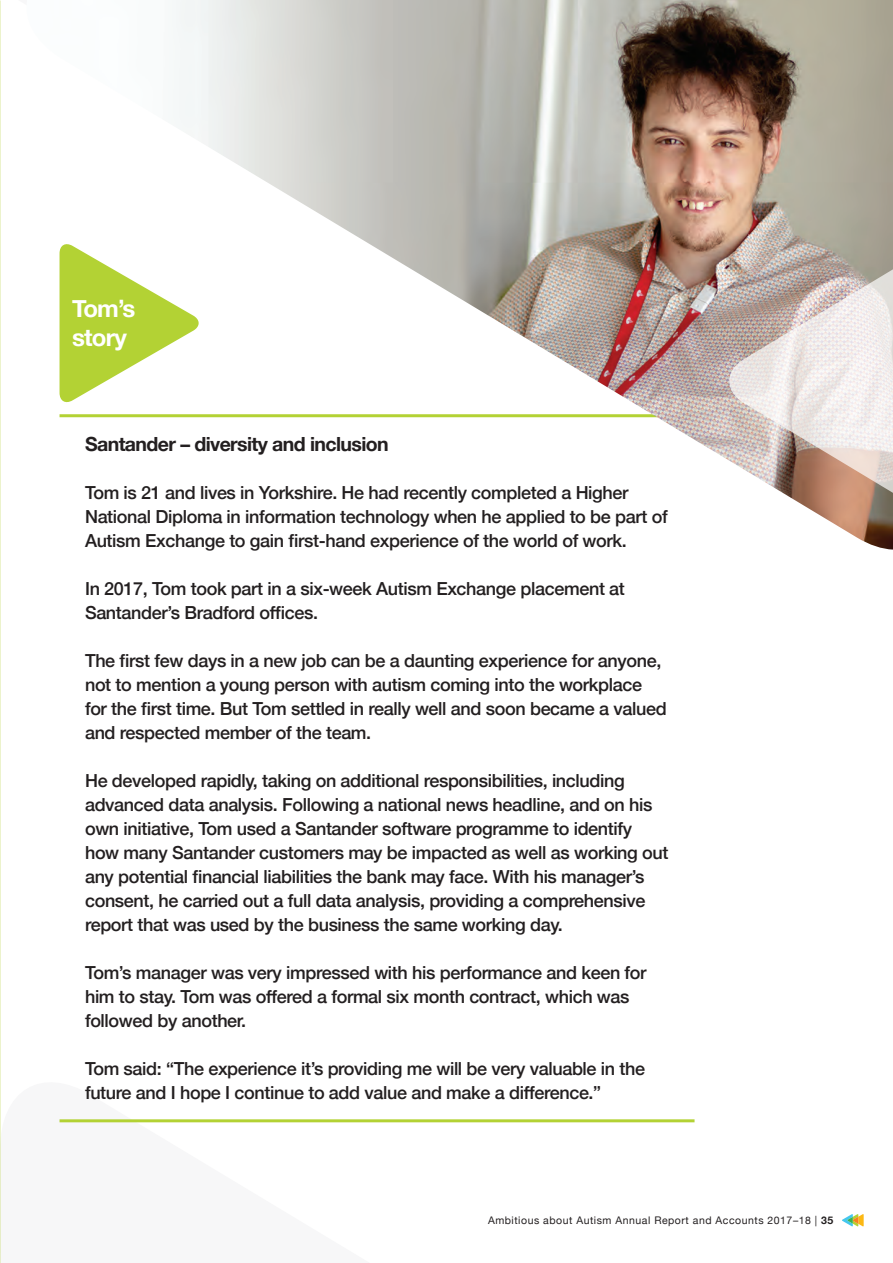
<style>
.page{position:relative;width:893px;height:1263px;background:#fff}
.page>*{position:absolute;margin:0;border:0;box-sizing:border-box;transform-origin:0 0}
.t1{font:700 24px "Helvetica Neue";letter-spacing:-.03em;color:#fff}
.Case_study_lime{font:700 19.5px "Helvetica Neue";letter-spacing:-.03em;color:#231f20}
.Case_study_lime-2{font:500 18px/24px "Helvetica Neue";letter-spacing:-.02em;color:#231f20}
.t2{font:10.5px "Helvetica Neue";letter-spacing:.05em;color:#231f20}
.s1{font-weight:700}
</style>
<div class="page">
<svg style="left:0;top:520px;width:225px;height:743px"></svg>
<hr style="left:60px;top:1119px;width:634px;height:3px;background:#b3d234">
<img style="left:25px;top:0;width:868px;height:550px">
<img style="left:728px;top:145px;width:165px;height:405px">
<p class="t1" style="left:72px;top:290px;width:65px">Tom’s</p>
<p class="t1" style="left:72px;top:319px;width:56px">story</p>
<p class="Case_study_lime" style="left:85px;top:429px;width:305px">Santander – diversity and inclusion</p>
<p class="Case_study_lime-2" style="left:85px;top:479px;width:584px">Tom is 21 and lives in Yorkshire. He had recently completed a Higher<br>National Diploma in information technology when he applied to be part of<br>Autism Exchange to gain first-hand experience of the world of work.</p>
<p class="Case_study_lime-2" style="left:85px;top:575px;width:541px">In 2017, Tom took part in a six-week Autism Exchange placement at<br>Santander’s Bradford offices.</p>
<p class="Case_study_lime-2" style="left:85px;top:647px;width:583px">The first few days in a new job can be a daunting experience for anyone, not to mention a young person with autism coming into the workplace for the first time. But Tom settled in really well and soon became a valued and respected member of the team.</p>
<p class="Case_study_lime-2" style="left:85px;top:767px;width:585px">He developed rapidly, taking on additional responsibilities, including advanced data analysis. Following a national news headline, and on his own initiative, Tom used a Santander software programme to identify how many Santander customers may be impacted as well as working out any potential financial liabilities the bank may face. With his manager’s consent, he carried out a full data analysis, providing a comprehensive report that was used by the business the same working day.</p>
<p class="Case_study_lime-2" style="left:85px;top:959px;width:563px">Tom’s manager was very impressed with his performance and keen for him to stay. Tom was offered a formal six month contract, which was followed by another.</p>
<p class="Case_study_lime-2" style="left:85px;top:1055px;width:562px">Tom said: “The experience it’s providing me will be very valuable in the future and I hope I continue to add value and make a difference.”</p>
<p class="t2" style="left:488px;top:1213px;width:347px">Ambitious about Autism Annual Report and Accounts 2017–18 | <span class="s1">35</span></p>
</div>
